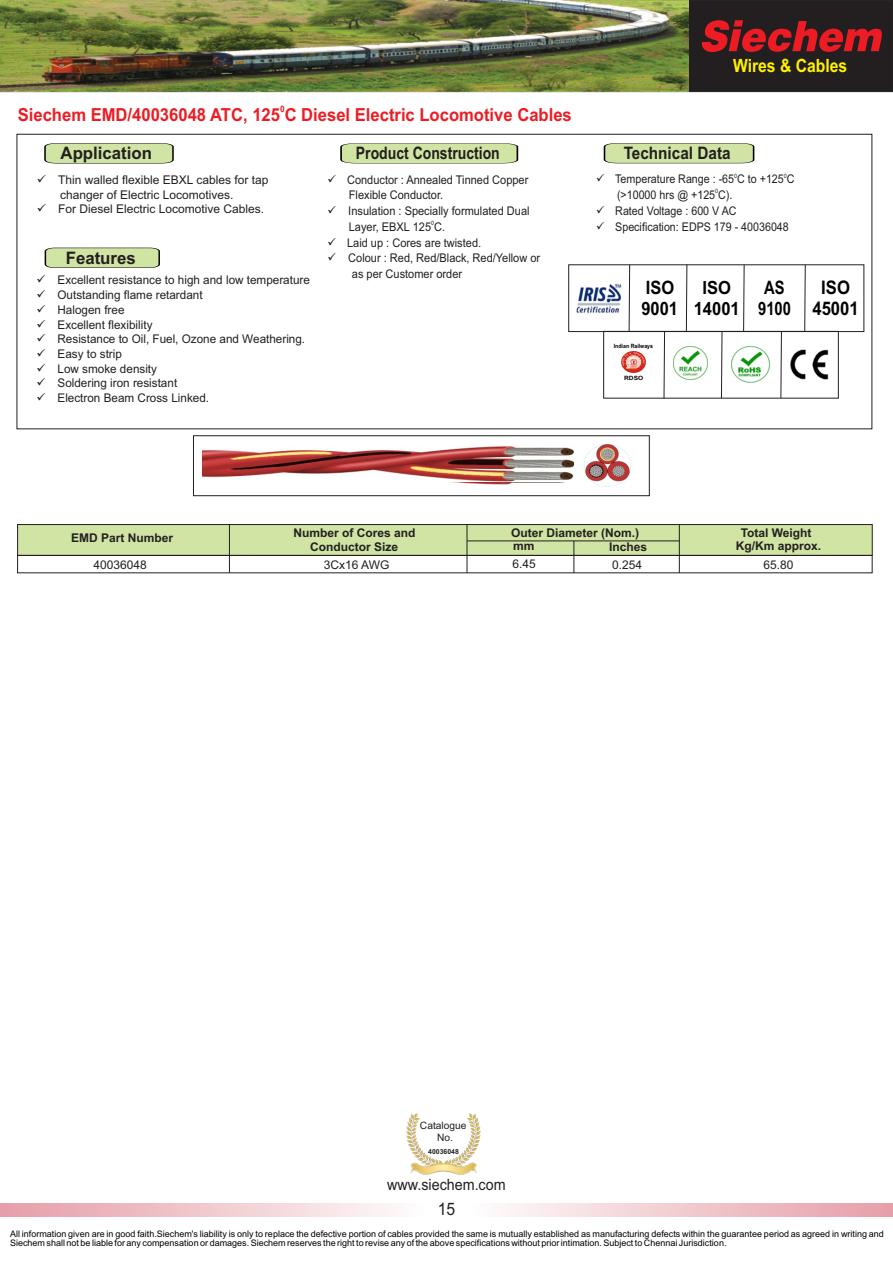
<style>
.page{position:relative;width:893px;height:1263px;background:#fff}
.page>*{position:absolute;margin:0;border:0;box-sizing:border-box;transform-origin:0 0}
.t1{font:700 18.75px/20.9px "Arial";color:#020203;text-align:center;scale:.89 1}
.t2{font:700 18.45px/20.5px "Arial";color:#020203;scale:.89 1}
.t3{font:700 18.45px/20.7px "Arial";color:#020203;text-align:center;scale:.8 1}
.t4{font:700 18.3px "Arial";color:#fff200;scale:.86 1}
.t5{font:700 18.15px/20.2px "Arial";color:#020203;text-align:center;scale:.91 1}
.t6{font:700 18px "Arial";color:#ed1c24;scale:.93 1}
.t7{font:700 17.25px "Arial";color:#231f20}
.t8{font:700 17.25px "Arial";color:#231f20;scale:.81 1}
.t9{font:700 17.25px "Arial";color:#231f20;scale:.89 1}
.t10{font:17.1px "Arial";color:#231f20;scale:.92 1}
.t11{font:15.6px "Arial";color:#231f20;scale:.92 1}
.t12{font:12px/14.7px "Arial";color:#231f20}
.t13{font:12px/15.8px "Arial";color:#231f20;scale:.92 1}
.t14{font:12px "Arial";color:#231f20;scale:.89 1}
.t15{font:700 12px/13.4px "Arial";color:#231f20;text-align:center}
.t16{font:10.2px/11.4px "Arial";color:#231f20;text-align:center}
.t17{font:9px/9.9px "Arial";color:#000}
.t18{font:700 9px "Arial";color:#ed1c24;scale:.93 1}
.t19{font:700 6.9px "Arial";color:#231f20}
.t20{font:6px "Arial";color:#231f20;scale:.89 1}
.t21{font:6px "Arial";color:#231f20;scale:.92 1}
.t22{font:700 5.85px "Arial";color:#020203;scale:.9 1}
.t23{font:700 5.85px "Arial";color:#020203;scale:1.13 1}
</style>
<div class="page">
<div style="left:193px;top:435px;width:457px;height:61px;border:1px solid #231f20"></div>
<img style="left:406px;top:1113px;width:75px;height:62px">
<svg style="left:17px;top:524px;width:856px;height:32px;background:#c8db9d"></svg>
<div style="left:17px;top:555px;width:855px;height:18px;border:1px solid #231f20"></div>
<svg style="left:603px;top:143px;width:152px;height:20px;background:#c7da9e"></svg>
<svg style="left:44px;top:143px;width:130px;height:21px;background:#c5d69d"></svg>
<svg style="left:340px;top:143px;width:179px;height:21px;background:#c8daa0"></svg>
<hr style="left:229px;top:524px;width:1px;height:49px;background:#231f20">
<hr style="left:467px;top:524px;width:1px;height:49px;background:#231f20">
<hr style="left:679px;top:524px;width:1px;height:49px;background:#231f20">
<svg style="left:688px;top:0;width:205px;height:92px;background:#421f20"></svg>
<img style="left:0;top:0;width:688px;height:92px">
<svg style="left:508px;top:1203px;width:385px;height:13px;background:#f0c7cc"></svg>
<svg style="left:0;top:1203px;width:389px;height:13px;background:#f0c7cc"></svg>
<svg style="left:44px;top:248px;width:116px;height:20px;background:#c4d79b"></svg>
<hr style="left:467px;top:540px;width:212px;height:1px;background:#231f20">
<hr style="left:573px;top:541px;width:1px;height:32px;background:#231f20">
<img style="left:450px;top:482px;width:115px;height:2px">
<img style="left:583px;top:444px;width:49px;height:43px">
<img style="left:203px;top:446px;width:371px;height:36px">
<img style="left:621px;top:351px;width:25px;height:21px">
<img style="left:790px;top:349px;width:39px;height:31px">
<img style="left:732px;top:346px;width:37px;height:36px">
<img style="left:673px;top:346px;width:35px;height:34px">
<img style="left:576px;top:277px;width:55px;height:36px">
<div style="left:603px;top:331px;width:236px;height:67px;border:1px solid #231f20"></div>
<svg style="left:628px;top:264px;width:2px;height:68px"></svg>
<svg style="left:686px;top:264px;width:2px;height:69px"></svg>
<svg style="left:743px;top:264px;width:2px;height:69px"></svg>
<svg style="left:804px;top:264px;width:2px;height:68px"></svg>
<svg style="left:780px;top:330px;width:2px;height:69px"></svg>
<svg style="left:721px;top:331px;width:2px;height:68px"></svg>
<svg style="left:663px;top:331px;width:2px;height:68px"></svg>
<p class="t18" style="left:280px;top:105px;width:6px">0</p>
<h3 class="t6" style="left:18px;top:107px;width:597px">Siechem EMD/40036048 ATC, 125 C Diesel Electric Locomotive Cables</h3>
<h3 class="t4" style="left:733px;top:59px;width:134px">Wires &amp; Cables</h3>
<h3 class="t7" style="left:61px;top:146px;width:93px">Application</h3>
<h3 class="t8" style="left:356px;top:146px;width:179px">Product Construction</h3>
<h3 class="t9" style="left:624px;top:146px;width:122px">Technical Data</h3>
<h3 class="t12" style="left:60px;top:173px;width:210px;text-indent:-23px">✓ Thin walled flexible EBXL cables for tap changer of Electric Locomotives.</h3>
<h3 class="t12" style="left:37px;top:203px;width:229px">✓ For Diesel Electric Locomotive Cables.</h3>
<h3 class="t7" style="left:66px;top:251px;width:72px">Features</h3>
<h3 class="t12" style="left:37px;top:274px;width:275px">✓ Excellent resistance to high and low temperature</h3>
<h3 class="t12" style="left:37px;top:289px;width:167px">✓ Outstanding flame retardant</h3>
<h3 class="t12" style="left:37px;top:303px;width:89px">✓ Halogen free</h3>
<h3 class="t12" style="left:37px;top:318px;width:117px">✓ Excellent flexibility</h3>
<h3 class="t12" style="left:37px;top:333px;width:270px">✓ Resistance to Oil, Fuel, Ozone and Weathering.</h3>
<h3 class="t12" style="left:37px;top:348px;width:87px">✓ Easy to strip</h3>
<h3 class="t12" style="left:37px;top:362px;width:122px">✓ Low smoke density</h3>
<h3 class="t12" style="left:37px;top:377px;width:142px">✓ Soldering iron resistant</h3>
<h3 class="t12" style="left:37px;top:392px;width:174px">✓ Electron Beam Cross Linked.</h3>
<h3 class="t13" style="left:349px;top:173px;width:197px;text-indent:-21px">✓ Conductor : Annealed Tinned Copper<br>Flexible Conductor.</h3>
<h3 class="t13" style="left:327px;top:204px;width:221px">✓ Insulation : Specially formulated Dual</h3>
<p class="t21" style="left:431px;top:221px;width:5px">0</p>
<h3 class="t13" style="left:349px;top:220px;width:106px">Layer, EBXL 125 C.</h3>
<h3 class="t13" style="left:327px;top:236px;width:169px">✓ Laid up : Cores are twisted.</h3>
<h3 class="t13" style="left:352px;top:251px;width:206px;text-indent:-25px">✓ Colour : Red, Red/Black, Red/Yellow or as per Customer order</h3>
<p class="t20" style="left:734px;top:173px;width:5px">0</p>
<p class="t20" style="left:784px;top:173px;width:5px">0</p>
<h3 class="t14" style="left:596px;top:175px;width:224px">✓ Temperature Range : -65 C to +125 C</h3>
<p class="t20" style="left:715px;top:189px;width:5px">0</p>
<h3 class="t14" style="left:617px;top:190px;width:131px">(&gt;10000 hrs @ +125 C).</h3>
<h3 class="t14" style="left:596px;top:206px;width:159px">✓ Rated Voltage : 600 V AC</h3>
<h3 class="t14" style="left:596px;top:222px;width:218px">✓ Specification: EDPS 179 - 40036048</h3>
<h2 class="t2" style="left:641px;top:279px;width:43px">ISO<br>9001</h2>
<h1 class="t1" style="left:812px;top:279px;width:54px">ISO<br>45001</h1>
<h2 class="t3" style="left:758px;top:279px;width:43px">AS<br>9100</h2>
<h3 class="t5" style="left:694px;top:280px;width:52px">ISO<br>14001</h3>
<p class="t22" style="left:614px;top:344px;width:45px">Indian Railways</p>
<p class="t23" style="left:624px;top:376px;width:18px">RDSO</p>
<h3 class="t15" style="left:511px;top:527px;width:130px">Outer Diameter (Nom.)</h3>
<h3 class="t12" style="left:612px;top:559px;width:32px">0.254</h3>
<h3 class="t15" style="left:294px;top:527px;width:124px">Number of Cores and<br>Conductor Size</h3>
<h3 class="t15" style="left:736px;top:527px;width:87px">Total Weight<br>Kg/Km approx.</h3>
<h3 class="t15" style="left:71px;top:532px;width:104px">EMD Part Number</h3>
<h3 class="t15" style="left:609px;top:541px;width:40px">Inches</h3>
<h3 class="t15" style="left:513px;top:541px;width:23px">mm</h3>
<h3 class="t12" style="left:93px;top:558px;width:55px">40036048</h3>
<h3 class="t12" style="left:324px;top:558px;width:67px">3Cx16 AWG</h3>
<h3 class="t12" style="left:512px;top:558px;width:25px">6.45</h3>
<h3 class="t12" style="left:764px;top:558px;width:32px">65.80</h3>
<p class="t16" style="left:420px;top:1121px;width:48px">Catalogue<br>No.</p>
<p class="t19" style="left:428px;top:1149px;width:32px">40036048</p>
<h3 class="t11" style="left:387px;top:1179px;width:130px">www.siechem.com</h3>
<h3 class="t10" style="left:438px;top:1203px;width:21px">15</h3>
<p class="t17" style="left:10px;top:1229px;width:875px">All information given are in good faith.Siechem's liability is only to replace the defective portion of cables provided the same is mutually established as manufacturing defects within the guarantee period as agreed in writing and<br>Siechem shall not be liable for any compensation or damages. Siechem reserves the right to revise any of the above specifications without prior intimation. Subject to Chennai Jurisdiction.</p>
</div>
